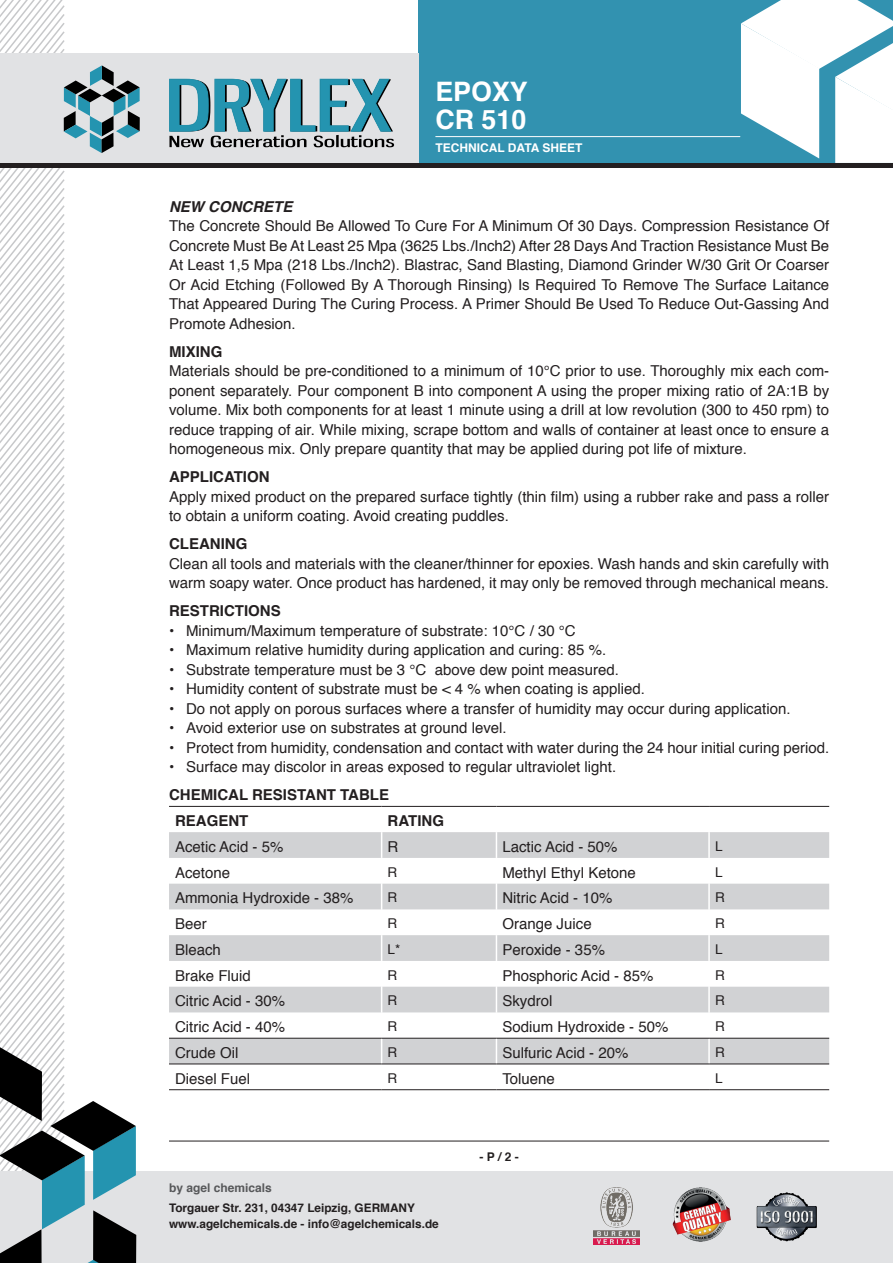
<style>
.page{position:relative;width:893px;height:1263px;background:#fff}
.page>*{position:absolute;margin:0;border:0;box-sizing:border-box;transform-origin:0 0}
.t1{font:700 26.85px/28.5px "Helvetica";color:#fff}
.t2{font:15px/19.5px "Helvetica";color:#231f20;text-align:justify}
.t3{font:700 15px/26px "Helvetica";color:#231f20}
.t4{font:italic 700 15px "Helvetica";color:#231f20}
.t5{font:13.5px "Helvetica";color:#231f20}
.t6{font:700 12px "Helvetica";color:#fff}
.t7{font:700 12px "Helvetica";color:#57585a}
.t8{font:700 12px "Helvetica";color:#231f20}
.t9{font:700 11.85px/15.3px "Helvetica";color:#231f20}
</style>
<div class="page">
<div style="left:418px;top:0;width:475px;height:163px;background:#3292b0"></div>
<svg style="left:741px;top:0;width:152px;height:163px"></svg>
<div style="left:0;top:53px;width:418px;height:110px;background:#e1e2e4"></div>
<div style="left:0;top:1171px;width:893px;height:92px;background:#e1e2e4"></div>
<svg style="left:169px;top:832px;width:660px;height:232px;fill:#d1d2d4"></svg>
<hr style="left:708px;top:832px;width:2px;height:26px;background:#fff">
<hr style="left:708px;top:858px;width:2px;height:26px;background:#fff">
<hr style="left:708px;top:884px;width:2px;height:25px;background:#fff">
<hr style="left:708px;top:909px;width:2px;height:26px;background:#fff">
<hr style="left:708px;top:935px;width:2px;height:26px;background:#fff">
<hr style="left:708px;top:961px;width:2px;height:26px;background:#fff">
<hr style="left:708px;top:987px;width:2px;height:25px;background:#fff">
<hr style="left:708px;top:1012px;width:2px;height:26px;background:#fff">
<hr style="left:708px;top:1038px;width:2px;height:26px;background:#fff">
<svg style="left:381px;top:832px;width:1px;height:232px"></svg>
<svg style="left:496px;top:832px;width:1px;height:232px"></svg>
<hr style="left:169px;top:806px;width:213px;height:1px;background:#231f20">
<hr style="left:382px;top:806px;width:114px;height:1px;background:#231f20">
<hr style="left:496px;top:806px;width:213px;height:1px;background:#231f20">
<hr style="left:709px;top:806px;width:120px;height:1px;background:#231f20">
<hr style="left:169px;top:1038px;width:213px;height:1px;background:#231f20">
<hr style="left:382px;top:1038px;width:114px;height:1px;background:#231f20">
<hr style="left:496px;top:1038px;width:213px;height:1px;background:#231f20">
<hr style="left:709px;top:1038px;width:120px;height:1px;background:#231f20">
<hr style="left:169px;top:1064px;width:213px;height:1px;background:#231f20">
<hr style="left:382px;top:1064px;width:114px;height:1px;background:#231f20">
<hr style="left:496px;top:1064px;width:213px;height:1px;background:#231f20">
<hr style="left:709px;top:1064px;width:120px;height:1px;background:#231f20">
<hr style="left:169px;top:1089px;width:213px;height:1px;background:#231f20">
<hr style="left:382px;top:1089px;width:114px;height:1px;background:#231f20">
<hr style="left:496px;top:1089px;width:213px;height:1px;background:#231f20">
<hr style="left:709px;top:1089px;width:120px;height:1px;background:#231f20">
<img style="left:594px;top:1188px;width:45px;height:56px">
<img style="left:672px;top:1188px;width:59px;height:54px">
<img style="left:756px;top:1192px;width:61px;height:50px">
<svg style="left:169px;top:79px;width:225px;height:68px"></svg>
<svg style="left:0;top:0;width:140px;height:1263px"></svg>
<div style="left:0;top:163px;width:893px;height:5px;background:#231f20"></div>
<hr style="left:435px;top:136px;width:305px;height:1px;background:#fff">
<hr style="left:169px;top:1141px;width:660px;height:1px;background:#231f20">
<h1 class="t1" style="left:435px;top:77px;width:94px">EPOXY<br>CR 510</h1>
<p class="t6" style="left:435px;top:138px;width:148px">TECHNICAL DATA SHEET</p>
<p class="t4" style="left:169px;top:194px;width:125px">NEW CONCRETE</p>
<p class="t2" style="left:169px;top:217px;width:662px">The Concrete Should Be Allowed To Cure For A Minimum Of 30 Days. Compression Resistance Of Concrete Must Be At Least 25 Mpa (3625 Lbs./Inch2) After 28 Days And Traction Resistance Must Be At Least 1,5 Mpa (218 Lbs./Inch2). Blastrac, Sand Blasting, Diamond Grinder W/30 Grit Or Coarser Or Acid Etching (Followed By A Thorough Rinsing) Is Required To Remove The Surface Laitance That Appeared During The Curing Process. A Primer Should Be Used To Reduce Out-Gassing And Promote Adhesion.</p>
<p class="t3" style="left:169px;top:339px;width:55px">MIXING</p>
<p class="t2" style="left:169px;top:362px;width:662px">Materials should be pre-conditioned to a minimum of 10°C prior to use. Thoroughly mix each com&shy;ponent separately. Pour component B into component A using the proper mixing ratio of 2A:1B by volume. Mix both components for at least 1 minute using a drill at low revolution (300 to 450 rpm) to reduce trapping of air. While mixing, scrape bottom and walls of container at least once to ensure a homogeneous mix. Only prepare quantity that may be applied during pot life of mixture.</p>
<p class="t3" style="left:169px;top:464px;width:102px">APPLICATION</p>
<p class="t2" style="left:169px;top:487px;width:662px">Apply mixed product on the prepared surface tightly (thin film) using a rubber rake and pass a roller to obtain a uniform coating. Avoid creating puddles.</p>
<p class="t3" style="left:169px;top:531px;width:80px">CLEANING</p>
<p class="t2" style="left:169px;top:554px;width:662px">Clean all tools and materials with the cleaner/thinner for epoxies. Wash hands and skin carefully with warm soapy water. Once product has hardened, it may only be removed through mechanical means.</p>
<p class="t3" style="left:169px;top:598px;width:113px">RESTRICTIONS</p>
<p class="t2" style="left:169px;top:621px;width:408px">• Minimum/Maximum temperature of substrate: 10°C / 30 °C</p>
<p class="t2" style="left:169px;top:641px;width:439px">• Maximum relative humidity during application and curing: 85 %.</p>
<p class="t2" style="left:169px;top:660px;width:451px">• Substrate temperature must be 3 °C above dew point measured.</p>
<p class="t2" style="left:169px;top:680px;width:477px">• Humidity content of substrate must be &lt; 4 % when coating is applied.</p>
<p class="t2" style="left:169px;top:699px;width:623px">• Do not apply on porous surfaces where a transfer of humidity may occur during application.</p>
<p class="t2" style="left:169px;top:719px;width:339px">• Avoid exterior use on substrates at ground level.</p>
<p class="t2" style="left:169px;top:738px;width:662px">• Protect from humidity, condensation and contact with water during the 24 hour initial curing period.</p>
<p class="t2" style="left:169px;top:758px;width:449px">• Surface may discolor in areas exposed to regular ultraviolet light.</p>
<p class="t3" style="left:175px;top:782px;width:216px;text-indent:-6px">CHEMICAL RESISTANT TABLE<br>REAGENT</p>
<p class="t3" style="left:388px;top:808px;width:58px">RATING</p>
<p class="t2" style="left:175px;top:837px;width:110px">Acetic Acid - 5%</p>
<p class="t2" style="left:388px;top:837px;width:12px">R</p>
<p class="t2" style="left:502px;top:837px;width:117px">Lactic Acid - 50%</p>
<p class="t5" style="left:715px;top:836px;width:9px">L</p>
<p class="t2" style="left:175px;top:863px;width:57px">Acetone</p>
<p class="t5" style="left:388px;top:861px;width:11px">R</p>
<p class="t2" style="left:502px;top:863px;width:135px">Methyl Ethyl Ketone</p>
<p class="t5" style="left:715px;top:861px;width:9px">L</p>
<p class="t2" style="left:175px;top:889px;width:180px">Ammonia Hydroxide - 38%</p>
<p class="t5" style="left:388px;top:887px;width:11px">R</p>
<p class="t2" style="left:502px;top:889px;width:112px">Nitric Acid - 10%</p>
<p class="t5" style="left:715px;top:887px;width:11px">R</p>
<p class="t2" style="left:175px;top:915px;width:33px">Beer</p>
<p class="t5" style="left:388px;top:913px;width:11px">R</p>
<p class="t2" style="left:502px;top:915px;width:91px">Orange Juice</p>
<p class="t5" style="left:715px;top:913px;width:11px">R</p>
<p class="t2" style="left:175px;top:940px;width:47px">Bleach</p>
<p class="t5" style="left:388px;top:939px;width:14px">L*</p>
<p class="t2" style="left:502px;top:940px;width:104px">Peroxide - 35%</p>
<p class="t5" style="left:715px;top:939px;width:9px">L</p>
<p class="t2" style="left:175px;top:966px;width:77px">Brake Fluid</p>
<p class="t5" style="left:388px;top:964px;width:11px">R</p>
<p class="t2" style="left:502px;top:966px;width:152px">Phosphoric Acid - 85%</p>
<p class="t5" style="left:715px;top:964px;width:11px">R</p>
<p class="t2" style="left:175px;top:992px;width:112px">Citric Acid - 30%</p>
<p class="t5" style="left:388px;top:990px;width:11px">R</p>
<p class="t2" style="left:502px;top:992px;width:52px">Skydrol</p>
<p class="t5" style="left:715px;top:990px;width:11px">R</p>
<p class="t2" style="left:175px;top:1018px;width:112px">Citric Acid - 40%</p>
<p class="t5" style="left:388px;top:1016px;width:11px">R</p>
<p class="t2" style="left:502px;top:1018px;width:167px">Sodium Hydroxide - 50%</p>
<p class="t5" style="left:715px;top:1016px;width:11px">R</p>
<p class="t2" style="left:175px;top:1043px;width:65px">Crude Oil</p>
<p class="t5" style="left:388px;top:1042px;width:11px">R</p>
<p class="t2" style="left:502px;top:1043px;width:127px">Sulfuric Acid - 20%</p>
<p class="t5" style="left:715px;top:1042px;width:11px">R</p>
<p class="t2" style="left:175px;top:1069px;width:77px">Diesel Fuel</p>
<p class="t5" style="left:388px;top:1067px;width:11px">R</p>
<p class="t2" style="left:502px;top:1069px;width:54px">Toluene</p>
<p class="t5" style="left:715px;top:1067px;width:9px">L</p>
<p class="t7" style="left:169px;top:1178px;width:104px">by agel chemicals</p>
<p class="t9" style="left:169px;top:1200px;width:271px">Torgauer Str. 231, 04347 Leipzig, GERMANY www.agelchemicals.de - info@agelchemicals.de</p>
<p class="t8" style="left:480px;top:1147px;width:41px">- P / 2 -</p>
</div>
